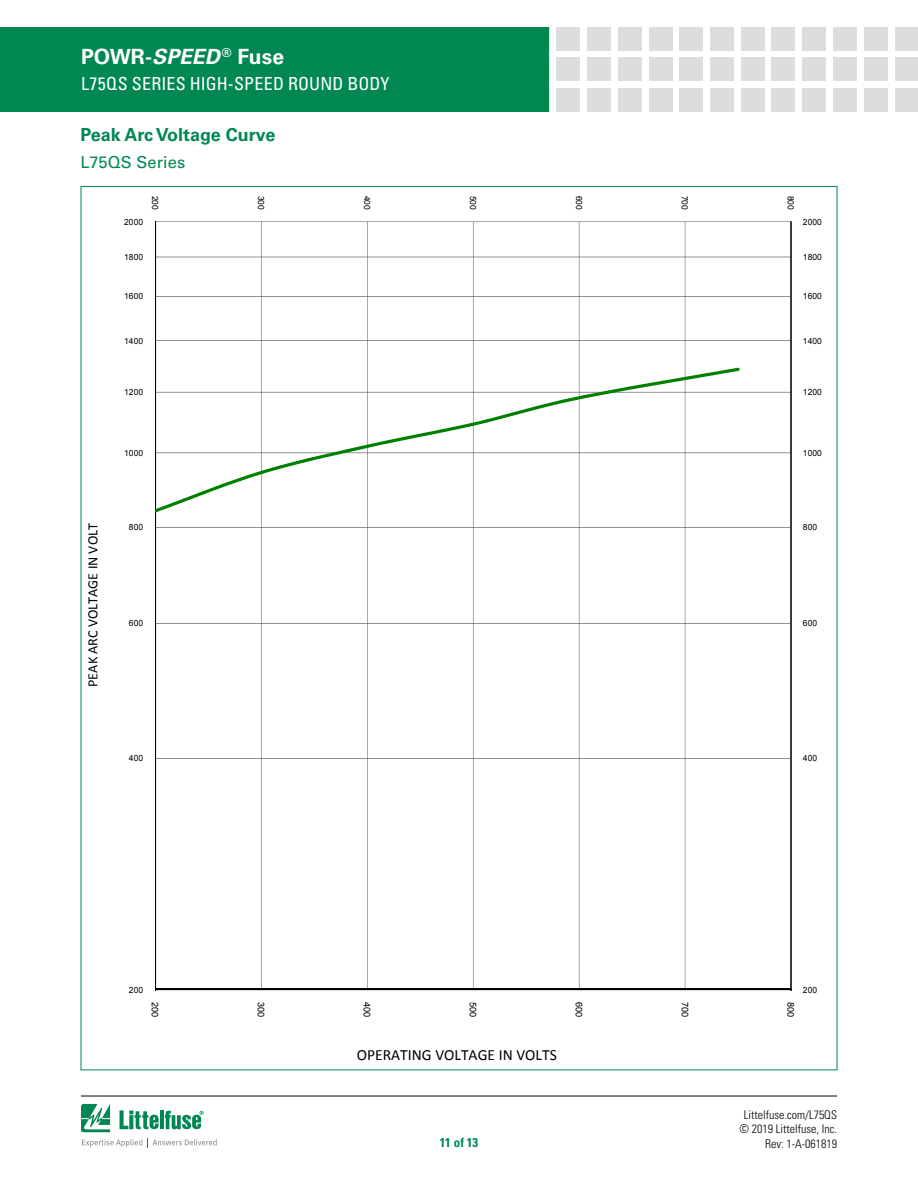
<style>
.page{position:relative;width:918px;height:1188px;background:#fff}
.page>*{position:absolute;margin:0;border:0;box-sizing:border-box;transform-origin:0 0}
.t1{font:700 21px "Univers LT Std";letter-spacing:.005em;color:#fff}
.t2{font:condensed 18px "Univers LT Std";letter-spacing:.01em;color:#fff}
.FACTS_HEAD{font:700 18px "Univers LT Std";color:#008752}
.PRODUCT_SUBHEAD{font:16.5px "Univers LT Std";letter-spacing:.005em;color:#008752}
.t3{font:15.6px "Calibri";color:#000}
.t4{font:14.25px "Calibri";color:#000}
.t5{font:700 condensed 12.75px "Univers LT Std";color:#008752}
.t6{font:300 condensed 12px/14.4px "Univers LT Std";color:#000;text-align:center}
.t7{font:9.15px "Arial";color:#000}
.t8{font:8.55px "Arial";letter-spacing:.005em;color:#000}
.s1{font-style:italic}
</style>
<div class="page">
<svg style="left:81px;top:1104px;width:29px;height:28px"></svg>
<hr style="left:160px;top:1111px;width:4px;height:18px;background:#008752">
<svg style="left:165px;top:1111px;width:39px;height:18px"></svg>
<svg style="left:120px;top:1110px;width:39px;height:19px"></svg>
<svg style="left:82px;top:1139px;width:60px;height:8px"></svg>
<svg style="left:152px;top:1139px;width:65px;height:7px"></svg>
<hr style="left:81px;top:1096px;width:756px;height:1px;background:#000">
<div style="left:557px;top:27px;width:23px;height:23px;background:#dcddde"></div>
<div style="left:557px;top:58px;width:23px;height:23px;background:#dcddde"></div>
<div style="left:557px;top:88px;width:23px;height:24px;background:#dcddde"></div>
<div style="left:587px;top:27px;width:24px;height:23px;background:#dcddde"></div>
<div style="left:587px;top:58px;width:24px;height:23px;background:#dcddde"></div>
<div style="left:587px;top:88px;width:24px;height:24px;background:#dcddde"></div>
<div style="left:618px;top:27px;width:24px;height:23px;background:#dcddde"></div>
<div style="left:618px;top:58px;width:24px;height:23px;background:#dcddde"></div>
<div style="left:618px;top:88px;width:24px;height:24px;background:#dcddde"></div>
<div style="left:649px;top:27px;width:23px;height:23px;background:#dcddde"></div>
<div style="left:649px;top:58px;width:23px;height:23px;background:#dcddde"></div>
<div style="left:649px;top:88px;width:23px;height:24px;background:#dcddde"></div>
<div style="left:679px;top:27px;width:24px;height:23px;background:#dcddde"></div>
<div style="left:679px;top:58px;width:24px;height:23px;background:#dcddde"></div>
<div style="left:679px;top:88px;width:24px;height:24px;background:#dcddde"></div>
<div style="left:710px;top:27px;width:24px;height:23px;background:#dcddde"></div>
<div style="left:710px;top:58px;width:24px;height:23px;background:#dcddde"></div>
<div style="left:710px;top:88px;width:24px;height:24px;background:#dcddde"></div>
<div style="left:741px;top:27px;width:23px;height:23px;background:#dcddde"></div>
<div style="left:741px;top:58px;width:23px;height:23px;background:#dcddde"></div>
<div style="left:741px;top:88px;width:23px;height:24px;background:#dcddde"></div>
<div style="left:772px;top:27px;width:23px;height:23px;background:#dcddde"></div>
<div style="left:772px;top:58px;width:23px;height:23px;background:#dcddde"></div>
<div style="left:772px;top:88px;width:23px;height:24px;background:#dcddde"></div>
<div style="left:833px;top:27px;width:24px;height:23px;background:#dcddde"></div>
<div style="left:833px;top:58px;width:24px;height:23px;background:#dcddde"></div>
<div style="left:833px;top:88px;width:24px;height:24px;background:#dcddde"></div>
<div style="left:802px;top:27px;width:24px;height:23px;background:#dcddde"></div>
<div style="left:802px;top:58px;width:24px;height:23px;background:#dcddde"></div>
<div style="left:802px;top:88px;width:24px;height:24px;background:#dcddde"></div>
<div style="left:864px;top:27px;width:23px;height:23px;background:#dcddde"></div>
<div style="left:864px;top:58px;width:23px;height:23px;background:#dcddde"></div>
<div style="left:864px;top:88px;width:23px;height:24px;background:#dcddde"></div>
<div style="left:895px;top:27px;width:23px;height:23px;background:#dcddde"></div>
<div style="left:895px;top:58px;width:23px;height:23px;background:#dcddde"></div>
<div style="left:895px;top:88px;width:23px;height:24px;background:#dcddde"></div>
<div style="left:0;top:27px;width:549px;height:85px;background:#008752"></div>
<svg style="left:155px;top:222px;width:637px;height:768px"></svg>
<svg style="left:155px;top:368px;width:585px;height:145px"></svg>
<h1 class="t1" style="left:81px;top:44px;width:205px">POWR-<span class="s1">SPEED</span> <sup>®</sup> Fuse</h1>
<h2 class="t2" style="left:81px;top:72px;width:310px">L75QS SERIES HIGH-SPEED ROUND BODY</h2>
<p class="FACTS_HEAD" style="left:81px;top:124px;width:196px">Peak Arc Voltage Curve</p>
<p class="PRODUCT_SUBHEAD" style="left:81px;top:152px;width:106px">L75QS Series</p>
<p class="t4" style="left:84px;top:687px;width:165px;rotate:-90deg">PEAK ARC VOLTAGE IN VOLT</p>
<p class="t8" style="left:124px;top:216px;width:21px">2000</p>
<p class="t8" style="left:124px;top:251px;width:21px">1800</p>
<p class="t8" style="left:124px;top:291px;width:21px">1600</p>
<p class="t8" style="left:124px;top:335px;width:21px">1400</p>
<p class="t8" style="left:161px;top:196px;width:16px;rotate:90deg">200</p>
<p class="t8" style="left:267px;top:196px;width:16px;rotate:90deg">300</p>
<p class="t8" style="left:373px;top:196px;width:16px;rotate:90deg">400</p>
<p class="t8" style="left:479px;top:196px;width:16px;rotate:90deg">500</p>
<p class="t8" style="left:585px;top:196px;width:16px;rotate:90deg">600</p>
<p class="t8" style="left:691px;top:196px;width:16px;rotate:90deg">700</p>
<p class="t8" style="left:796px;top:196px;width:16px;rotate:90deg">800</p>
<p class="t8" style="left:803px;top:216px;width:21px">2000</p>
<p class="t8" style="left:803px;top:251px;width:21px">1800</p>
<p class="t8" style="left:803px;top:291px;width:21px">1600</p>
<p class="t8" style="left:803px;top:335px;width:21px">1400</p>
<p class="t8" style="left:124px;top:387px;width:21px">1200</p>
<p class="t8" style="left:803px;top:387px;width:21px">1200</p>
<p class="t8" style="left:124px;top:447px;width:21px">1000</p>
<p class="t8" style="left:803px;top:447px;width:21px">1000</p>
<p class="t8" style="left:129px;top:522px;width:16px">800</p>
<p class="t8" style="left:803px;top:522px;width:16px">800</p>
<p class="t8" style="left:129px;top:618px;width:16px">600</p>
<p class="t8" style="left:803px;top:618px;width:16px">600</p>
<p class="t8" style="left:129px;top:753px;width:16px">400</p>
<p class="t8" style="left:803px;top:753px;width:16px">400</p>
<p class="t8" style="left:129px;top:984px;width:16px">200</p>
<p class="t7" style="left:161px;top:1002px;width:17px;rotate:90deg">200</p>
<p class="t7" style="left:267px;top:1002px;width:17px;rotate:90deg">300</p>
<p class="t7" style="left:373px;top:1002px;width:17px;rotate:90deg">400</p>
<p class="t7" style="left:479px;top:1002px;width:17px;rotate:90deg">500</p>
<p class="t7" style="left:585px;top:1002px;width:17px;rotate:90deg">600</p>
<p class="t7" style="left:691px;top:1002px;width:17px;rotate:90deg">700</p>
<p class="t7" style="left:797px;top:1002px;width:17px;rotate:90deg">800</p>
<p class="t3" style="left:357px;top:1045px;width:202px">OPERATING VOLTAGE IN VOLTS</p>
<p class="t8" style="left:803px;top:984px;width:16px">200</p>
<h3 class="t6" style="left:739px;top:1107px;width:99px">Littelfuse.com/L75QS © 2019 Littelfuse, Inc.</h3>
<h3 class="t5" style="left:440px;top:1134px;width:40px">11 of 13</h3>
<h3 class="t6" style="left:765px;top:1136px;width:73px">Rev: 1-A-061819</h3>
</div>
